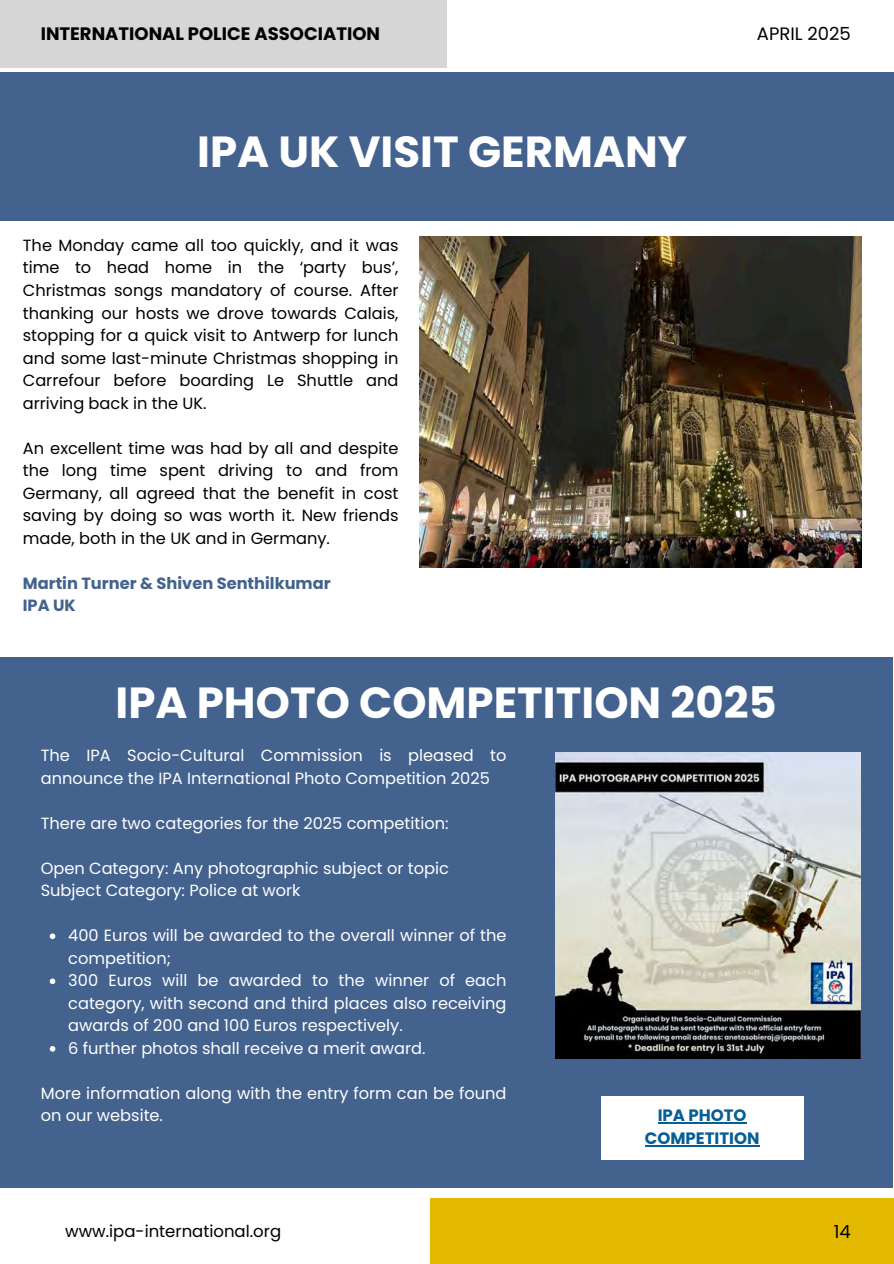
<style>
.page{position:relative;width:894px;height:1264px;background:#fff}
.page>*{position:absolute;margin:0;border:0;box-sizing:border-box;transform-origin:0 0}
.t1{font:700 45px "Poppins";color:#fff}
.t2{font:700 43.5px "Poppins";color:#fff}
.t3{font:700 18px "Poppins";color:#000}
.t4{font:18px "Poppins";color:#000}
.t5{font:16.5px "Poppins";color:#000}
.t6{font:700 16.5px/22.5px "Poppins";color:#055e94;text-align:center}
.t7{font:16.2px/22.5px "Poppins";color:#fff}
.t8{font:16.2px/22.5px "Poppins";color:#000;text-align:justify}
.t9{font:700 16.2px/22.5px "Poppins";color:#43628e}
</style>
<div class="page">
<div style="left:0;top:72px;width:893px;height:147px;background:#43628e"></div>
<div style="left:0;top:0;width:446px;height:68px;background:#d6d6d6"></div>
<div style="left:430px;top:1198px;width:463px;height:65px;background:#e2b900"></div>
<div style="left:0;top:84px;width:893px;height:137px;background:#43628e"></div>
<img style="left:419px;top:237px;width:442px;height:330px">
<div style="left:0;top:658px;width:892px;height:529px;background:#43628e"></div>
<svg style="left:50px;top:933px;width:5px;height:6px"></svg>
<svg style="left:50px;top:978px;width:5px;height:6px"></svg>
<svg style="left:50px;top:1046px;width:5px;height:5px"></svg>
<img style="left:555px;top:752px;width:305px;height:306px">
<div style="left:600px;top:1096px;width:203px;height:63px;background:#fff"></div>
<hr style="left:657px;top:1122px;width:89px;height:1px;background:#055e94">
<hr style="left:644px;top:1145px;width:115px;height:1px;background:#055e94">
<h2 class="t3" style="left:41px;top:21px;width:341px">INTERNATIONAL POLICE ASSOCIATION</h2>
<p class="t4" style="left:756px;top:21px;width:95px">APRIL 2025</p>
<h4 class="t2" style="left:197px;top:121px;width:491px">IPA UK VISIT GERMANY</h4>
<h3 class="t1" style="left:100px;top:138px;width:693px">INTERNATIONAL PRESIDENT MA</h3>
<h6 class="t8" style="left:23px;top:234px;width:377px">The Monday came all too quickly, and it was time to head home in the ‘party bus’, Christmas songs mandatory of course. After thanking our hosts we drove towards Calais, stopping for a quick visit to Antwerp for lunch and some last-minute Christmas shopping in Carrefour before boarding Le Shuttle and arriving back in the UK.</h6>
<p class="t8" style="left:23px;top:436px;width:377px">An excellent time was had by all and despite the long time spent driving to and from Germany, all agreed that the benefit in cost saving by doing so was worth it. New friends made, both in the UK and in Germany.</p>
<h1 class="t9" style="left:23px;top:571px;width:309px">Martin Turner &amp; Shiven Senthilkumar<br>IPA UK</h1>
<p class="t2" style="left:115px;top:672px;width:662px">IPA PHOTO COMPETITION 2025</p>
<p class="t7" style="left:41px;top:744px;width:467px">The IPA Socio-Cultural Commission is pleased to announce the IPA International Photo Competition 2025</p>
<p class="t7" style="left:41px;top:811px;width:409px">There are two categories for the 2025 competition:</p>
<p class="t7" style="left:41px;top:856px;width:409px">Open Category: Any photographic subject or topic</p>
<p class="t7" style="left:41px;top:879px;width:261px">Subject Category: Police at work</p>
<p class="t7" style="left:68px;top:924px;width:439px">400 Euros will be awarded to the overall winner of the competition;</p>
<p class="t7" style="left:68px;top:969px;width:439px;text-align:justify">300 Euros will be awarded to the winner of each category, with second and third places also receiving awards of 200 and 100 Euros respectively.</p>
<p class="t7" style="left:68px;top:1036px;width:359px">6 further photos shall receive a merit award.</p>
<p class="t7" style="left:41px;top:1081px;width:467px">More information along with the entry form can be found on our website.</p>
<h3 class="t6" style="left:644px;top:1104px;width:116px">IPA PHOTO<br>COMPETITION</h3>
<p class="t5" style="left:65px;top:1219px;width:217px">www.ipa-international.org</p>
<h1 class="t4" style="left:833px;top:1219px;width:19px">14</h1>
</div>
